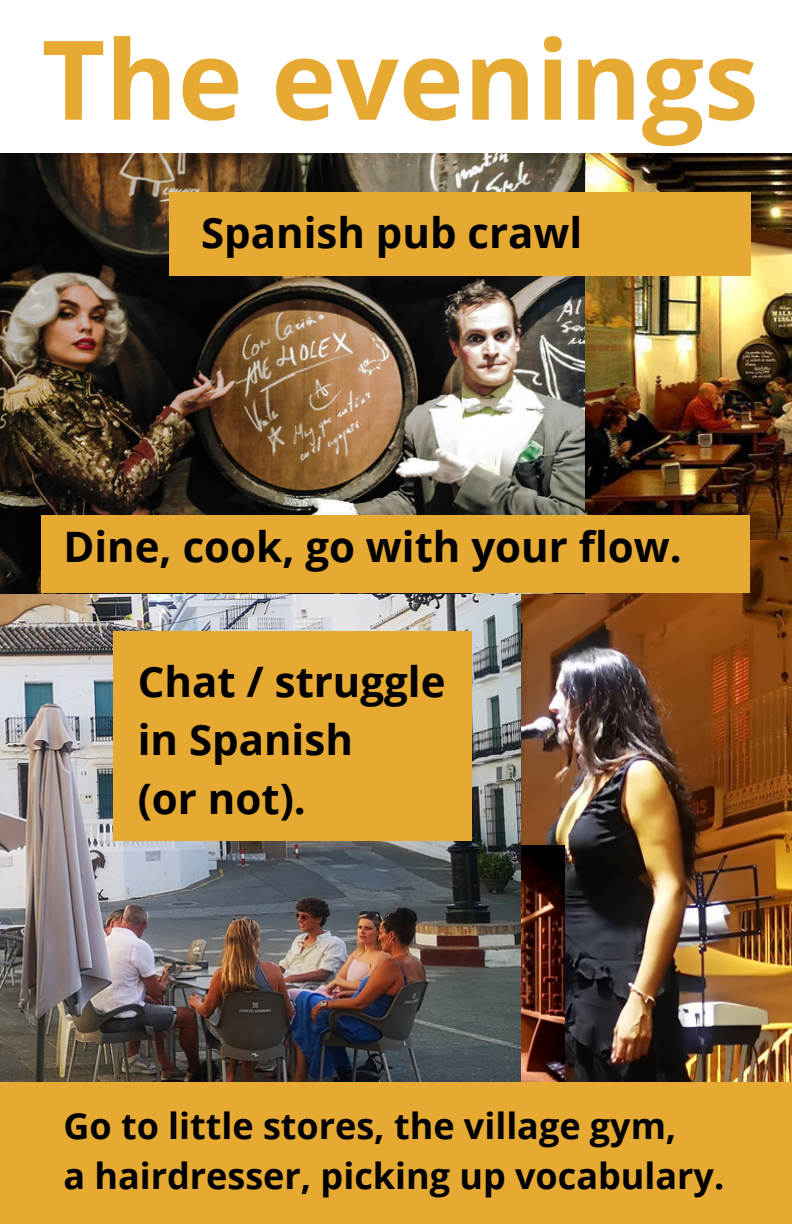
<style>
.page{position:relative;width:792px;height:1224px;background:#fff}
.page>*{position:absolute;margin:0;border:0;box-sizing:border-box;transform-origin:0 0}
.t1{font:700 110px "Open Sans";color:#e6a932}
.t2{font:700 42px/58.4px "Open Sans";color:#000}
.t3{font:700 36px/49.6px "Open Sans";color:#000}
</style>
<div class="page">
<img style="left:585px;top:154px;width:207px;height:387px">
<img style="left:521px;top:541px;width:271px;height:542px">
<img style="left:521px;top:845px;width:43px;height:238px">
<img style="left:0;top:593px;width:521px;height:490px">
<div style="left:114px;top:631px;width:358px;height:210px;background:#e6a932"></div>
<img style="left:0;top:154px;width:585px;height:439px">
<div style="left:42px;top:516px;width:708px;height:77px;background:#e6a932"></div>
<div style="left:169px;top:192px;width:581px;height:84px;background:#e6a932"></div>
<div style="left:0;top:1083px;width:792px;height:141px;background:#e6a932"></div>
<p class="t1" style="left:42px;top:2px;width:719px">The evenings</p>
<p class="t2" style="left:201px;top:203px;width:383px">Spanish pub crawl</p>
<p class="t2" style="left:63px;top:516px;width:620px">Dine, cook, go with your flow.</p>
<p class="t2" style="left:138px;top:651px;width:309px">Chat / struggle in Spanish<br>(or not).</p>
<p class="t3" style="left:63px;top:1100px;width:662px">Go to little stores, the village gym,<br>a hairdresser, picking up vocabulary.</p>
</div>
